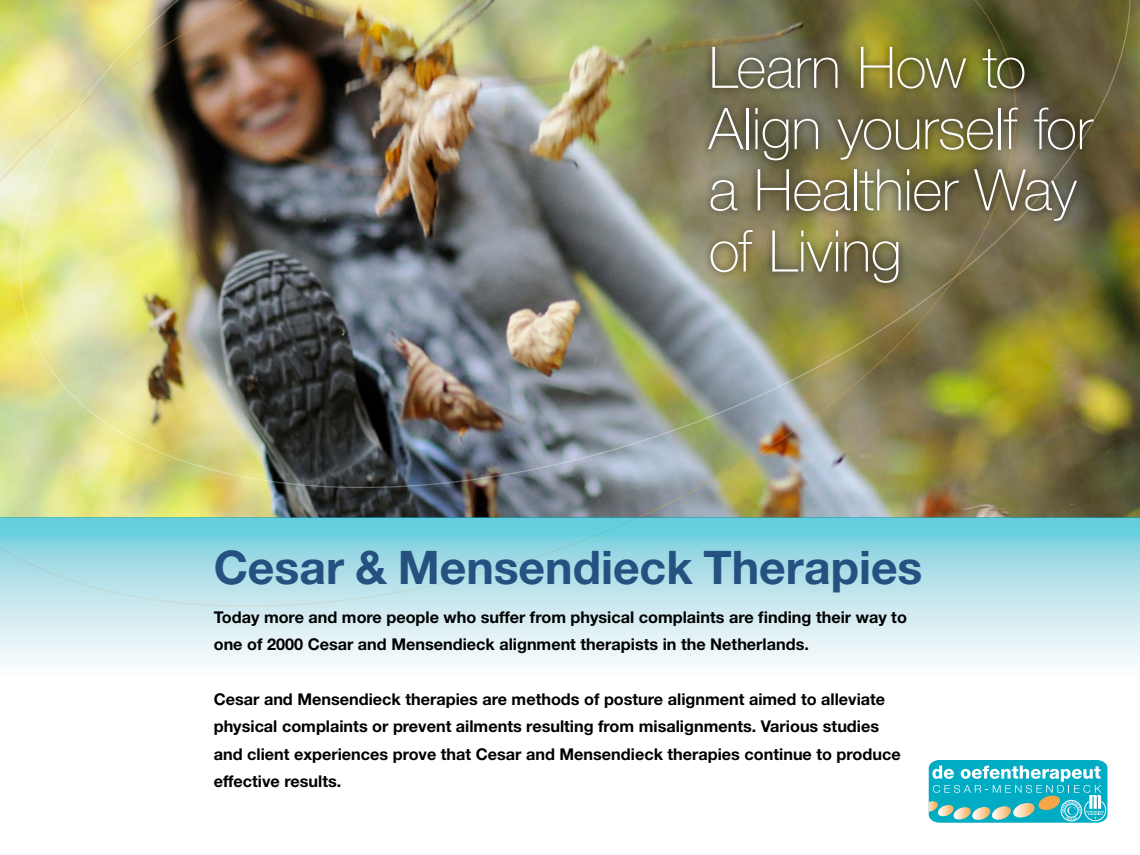
<style>
.page{position:relative;width:1140px;height:855px;background:#fff}
.page>*{position:absolute;margin:0;border:0;box-sizing:border-box;transform-origin:0 0}
.t1{font:100 57.5px/61.2px "Helvetica Neue LT Std";letter-spacing:-.005em;color:#fff}
.t2{font:700 46.38px "Helvetica Neue LT Std";color:#245180}
.t3{font:700 16.25px/27.5px "Helvetica Neue LT Std";color:#000}
</style>
<div class="page">
<svg style="left:1065px;top:0;width:75px;height:518px;background:#6b6431"></svg>
<img style="left:0;top:0;width:1065px;height:518px">
<svg style="left:0;top:518px;width:1140px;height:146px;background:#b6e3eb"></svg>
<svg style="left:929px;top:760px;width:178px;height:63px;background:#41bbc8"></svg>
<div style="left:700px;top:39px;width:401px;height:252px;background:#000;opacity:.75"></div>
<h1 class="t1" style="left:709px;top:37px;width:385px">Learn How to<br>Align yourself for a Healthier Way of Living</h1>
<h2 class="t2" style="left:214px;top:539px;width:710px">Cesar &amp; Mensendieck Therapies</h2>
<p class="t3" style="left:214px;top:603px;width:695px">Today more and more people who suffer from physical complaints are finding their way to one of 2000 Cesar and Mensendieck alignment therapists in the Netherlands.</p>
<p class="t3" style="left:214px;top:685px;width:689px">Cesar and Mensendieck therapies are methods of posture alignment aimed to alleviate physical complaints or prevent ailments resulting from misalignments. Various studies and client experiences prove that Cesar and Mensendieck therapies continue to produce effective results.</p>
</div>
